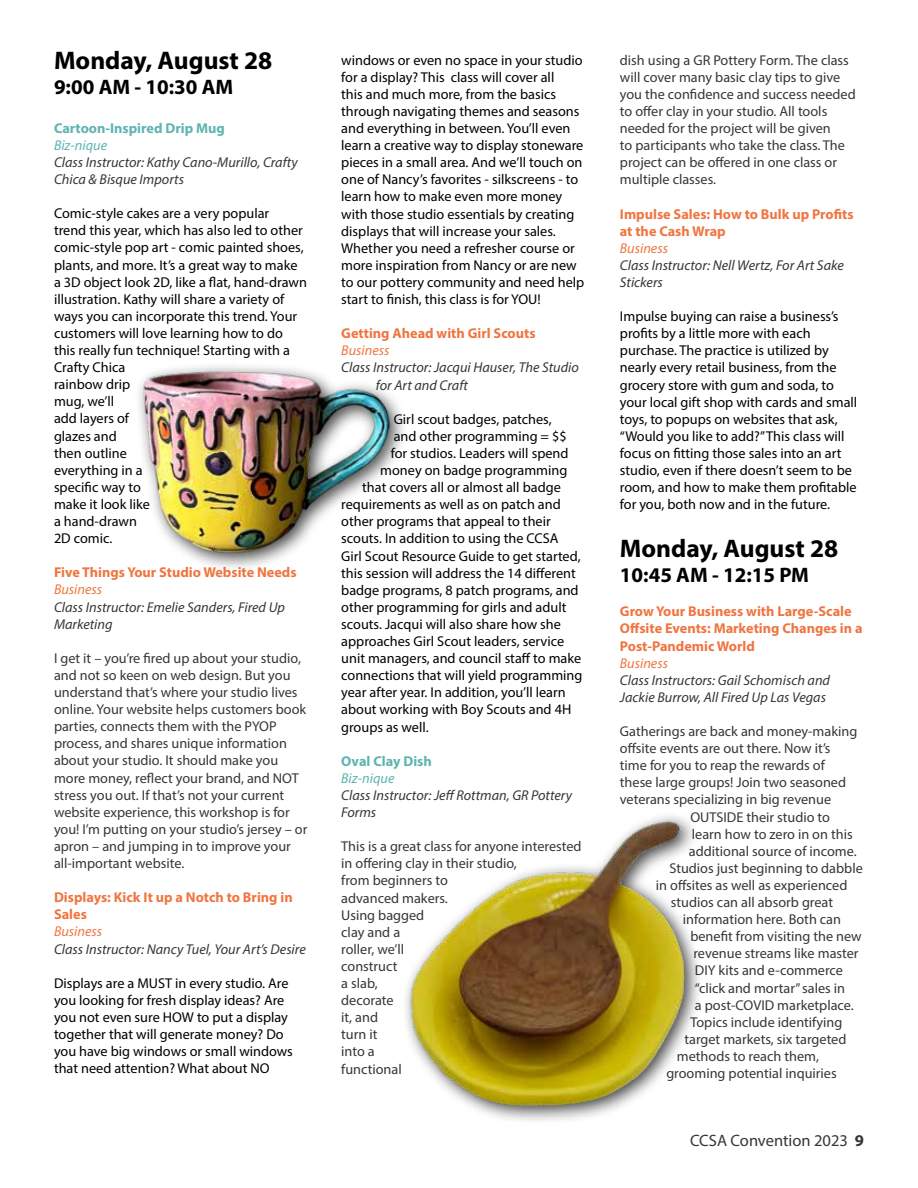
<style>
.page{position:relative;width:918px;height:1188px;background:#fff}
.page>*{position:absolute;margin:0;border:0;box-sizing:border-box;transform-origin:0 0}
.t1{font:700 25.5px "Myriad Pro";color:#000}
.t2{font:700 21px "Myriad Pro";color:#000}
.t3{font:16.5px "Myriad Pro";color:#353737}
.t4{font:14.25px/17.1px "Myriad Pro";color:#000}
.t5{font:14.25px/17.1px "Myriad Pro";color:#353737}
.t6{font:italic 14.25px/17.1px "Myriad Pro";color:#353737}
.t7{font:700 14.25px/17.1px "Myriad Pro";color:#f07540}
.t8{font:italic 14.25px "Myriad Pro";color:#f07540}
.t9{font:700 14.25px "Myriad Pro";color:#5db4b1}
.t10{font:italic 14.25px "Myriad Pro";color:#5db4b1}
.s1{font-weight:700}
</style>
<div class="page">
<div style="left:134px;top:362px;width:274px;height:210px;background:#000;opacity:.75"></div>
<img style="left:134px;top:362px;width:264px;height:201px">
<img style="left:408px;top:816px;width:291px;height:305px">
<h1 class="t1" style="left:54px;top:44px;width:220px">Monday, August 28</h1>
<h2 class="t2" style="left:54px;top:73px;width:181px">9:00 AM - 10:30 AM</h2>
<p class="t9" style="left:54px;top:119px;width:172px">Cartoon-Inspired Drip Mug</p>
<p class="t10" style="left:54px;top:136px;width:55px">Biz-nique</p>
<p class="t6" style="left:54px;top:153px;width:245px">Class Instructor: Kathy Cano-Murillo, Crafty<br>Chica &amp; Bisque Imports</p>
<p class="t4" style="left:54px;top:205px;width:255px">Comic-style cakes are a very popular<br>trend this year, which has also led to other comic-style pop art - comic painted shoes, plants, and more. It’s a great way to make a 3D object look 2D, like a flat, hand-drawn illustration. Kathy will share a variety of ways you can incorporate this trend. Your customers will love learning how to do this really fun technique! Starting with a<br>Crafty Chica<br>rainbow drip<br>mug, we’ll<br>add layers of<br>glazes and<br>then outline<br>everything in a<br>specific way to<br>make it look like<br>a hand-drawn<br>2D comic.</p>
<p class="t7" style="left:54px;top:563px;width:244px">Five Things Your Studio Website Needs</p>
<p class="t8" style="left:54px;top:581px;width:50px">Business</p>
<p class="t6" style="left:54px;top:598px;width:233px">Class Instructor: Emelie Sanders, Fired Up<br>Marketing</p>
<p class="t5" style="left:54px;top:649px;width:255px">I get it – you’re fired up about your studio, and not so keen on web design. But you understand that’s where your studio lives online. Your website helps customers book parties, connects them with the PYOP process, and shares unique information about your studio. It should make you more money, reflect your brand, and NOT stress you out. If that’s not your current website experience, this workshop is for you! I’m putting on your studio’s jersey – or apron – and jumping in to improve your all-important website.</p>
<p class="t7" style="left:54px;top:888px;width:240px">Displays: Kick It up a Notch to Bring in<br>Sales</p>
<p class="t8" style="left:54px;top:923px;width:50px">Business</p>
<p class="t6" style="left:54px;top:940px;width:253px">Class Instructor: Nancy Tuel, Your Art’s Desire</p>
<p class="t4" style="left:54px;top:974px;width:240px">Displays are a MUST in every studio. Are you looking for fresh display ideas? Are you not even sure HOW to put a display together that will generate money? Do you have big windows or small windows that need attention? What about NO</p>
<p class="t4" style="left:341px;top:51px;width:245px">windows or even no space in your studio for a display? This class will cover all<br>this and much more, from the basics through navigating themes and seasons and everything in between. You’ll even learn a creative way to display stoneware pieces in a small area. And we’ll touch on one of Nancy’s favorites - silkscreens - to learn how to make even more money with those studio essentials by creating displays that will increase your sales.<br>Whether you need a refresher course or more inspiration from Nancy or are new to our pottery community and need help start to finish, this class is for YOU!</p>
<p class="t7" style="left:341px;top:324px;width:196px">Getting Ahead with Girl Scouts</p>
<p class="t8" style="left:341px;top:342px;width:50px">Business</p>
<p class="t6" style="left:376px;top:359px;width:205px;text-indent:-34px">Class Instructor: Jacqui Hauser, The Studio for Art and Craft</p>
<p class="t4" style="left:394px;top:410px;width:159px">Girl scout badges, patches,</p>
<p class="t4" style="left:394px;top:427px;width:175px">and other programming = $$</p>
<p class="t4" style="left:391px;top:444px;width:179px">for studios. Leaders will spend</p>
<p class="t4" style="left:380px;top:462px;width:189px">money on badge programming</p>
<p class="t4" style="left:362px;top:479px;width:200px">that covers all or almost all badge</p>
<p class="t4" style="left:341px;top:496px;width:221px">requirements as well as on patch and</p>
<p class="t4" style="left:341px;top:513px;width:211px">other programs that appeal to their</p>
<p class="t4" style="left:341px;top:530px;width:219px">scouts. In addition to using the CCSA</p>
<p class="t4" style="left:341px;top:547px;width:241px">Girl Scout Resource Guide to get started,</p>
<p class="t4" style="left:341px;top:564px;width:236px">this session will address the 14 different</p>
<p class="t4" style="left:341px;top:581px;width:239px">badge programs, 8 patch programs, and</p>
<p class="t4" style="left:341px;top:598px;width:227px">other programming for girls and adult</p>
<p class="t4" style="left:341px;top:615px;width:221px">scouts. Jacqui will also share how she</p>
<p class="t4" style="left:341px;top:633px;width:224px">approaches Girl Scout leaders, service</p>
<p class="t4" style="left:341px;top:650px;width:242px">unit managers, and council staff to make</p>
<p class="t4" style="left:341px;top:667px;width:243px">connections that will yield programming</p>
<p class="t4" style="left:341px;top:684px;width:226px">year after year. In addition, you’ll learn</p>
<p class="t4" style="left:341px;top:701px;width:232px">about working with Boy Scouts and 4H</p>
<p class="t4" style="left:341px;top:718px;width:89px">groups as well.</p>
<p class="t9" style="left:341px;top:752px;width:92px">Oval Clay Dish</p>
<p class="t10" style="left:341px;top:769px;width:55px">Biz-nique</p>
<p class="t6" style="left:341px;top:786px;width:232px">Class Instructor: Jeff Rottman, GR Pottery<br>Forms</p>
<p class="t5" style="left:341px;top:838px;width:242px">This is a great class for anyone interested in offering clay in their studio,<br>from beginners to<br>advanced makers.<br>Using bagged<br>clay and a<br>roller, we’ll<br>construct<br>a slab,<br>decorate<br>it, and<br>turn it<br>into a<br>functional</p>
<p class="t5" style="left:620px;top:51px;width:237px">dish using a GR Pottery Form. The class will cover many basic clay tips to give you the confidence and success needed to offer clay in your studio. All tools needed for the project will be given<br>to participants who take the class. The project can be offered in one class or multiple classes.</p>
<p class="t7" style="left:620px;top:205px;width:235px">Impulse Sales: How to Bulk up Profits at the Cash Wrap</p>
<p class="t8" style="left:620px;top:239px;width:50px">Business</p>
<p class="t6" style="left:620px;top:256px;width:226px">Class Instructor: Nell Wertz, For Art Sake<br>Stickers</p>
<p class="t4" style="left:620px;top:308px;width:239px">Impulse buying can raise a business’s profits by a little more with each purchase. The practice is utilized by nearly every retail business, from the grocery store with gum and soda, to your local gift shop with cards and small toys, to popups on websites that ask, “Would you like to add?” This class will focus on fitting those sales into an art studio, even if there doesn’t seem to be room, and how to make them profitable for you, both now and in the future.</p>
<h1 class="t1" style="left:620px;top:532px;width:220px">Monday, August 28</h1>
<h2 class="t2" style="left:620px;top:561px;width:191px">10:45 AM - 12:15 PM</h2>
<p class="t7" style="left:620px;top:603px;width:244px">Grow Your Business with Large-Scale<br>Offsite Events: Marketing Changes in a<br>Post-Pandemic World</p>
<p class="t8" style="left:620px;top:654px;width:50px">Business</p>
<p class="t6" style="left:620px;top:671px;width:212px">Class Instructors: Gail Schomisch and<br>Jackie Burrow, All Fired Up Las Vegas</p>
<p class="t5" style="left:620px;top:723px;width:239px">Gatherings are back and money-making</p>
<p class="t5" style="left:620px;top:740px;width:212px">offsite events are out there. Now it’s</p>
<p class="t5" style="left:620px;top:757px;width:206px">time for you to reap the rewards of</p>
<p class="t5" style="left:620px;top:774px;width:228px">these large groups! Join two seasoned</p>
<p class="t5" style="left:620px;top:791px;width:213px">veterans specializing in big revenue</p>
<p class="t5" style="left:690px;top:808px;width:141px">OUTSIDE their studio to</p>
<p class="t5" style="left:692px;top:825px;width:162px">learn how to zero in on this</p>
<p class="t5" style="left:689px;top:842px;width:169px">additional source of income.</p>
<p class="t5" style="left:669px;top:859px;width:195px">Studios just beginning to dabble</p>
<p class="t5" style="left:656px;top:876px;width:193px">in offsites as well as experienced</p>
<p class="t5" style="left:671px;top:894px;width:164px">studios can all absorb great</p>
<p class="t5" style="left:683px;top:911px;width:160px">information here. Both can</p>
<p class="t5" style="left:690px;top:928px;width:173px">benefit from visiting the new</p>
<p class="t5" style="left:693px;top:945px;width:167px">revenue streams like master</p>
<p class="t5" style="left:695px;top:962px;width:150px">DIY kits and e-commerce</p>
<p class="t5" style="left:695px;top:979px;width:152px">“click and mortar” sales in</p>
<p class="t5" style="left:695px;top:996px;width:160px">a post-COVID marketplace.</p>
<p class="t5" style="left:690px;top:1013px;width:153px">Topics include identifying</p>
<p class="t5" style="left:684px;top:1030px;width:164px">target markets, six targeted</p>
<p class="t5" style="left:677px;top:1047px;width:144px">methods to reach them,</p>
<p class="t5" style="left:666px;top:1065px;width:172px">grooming potential inquiries</p>
<p class="t3" style="left:690px;top:1131px;width:175px">CCSA Convention 2023 <span class="s1">9</span></p>
</div>
